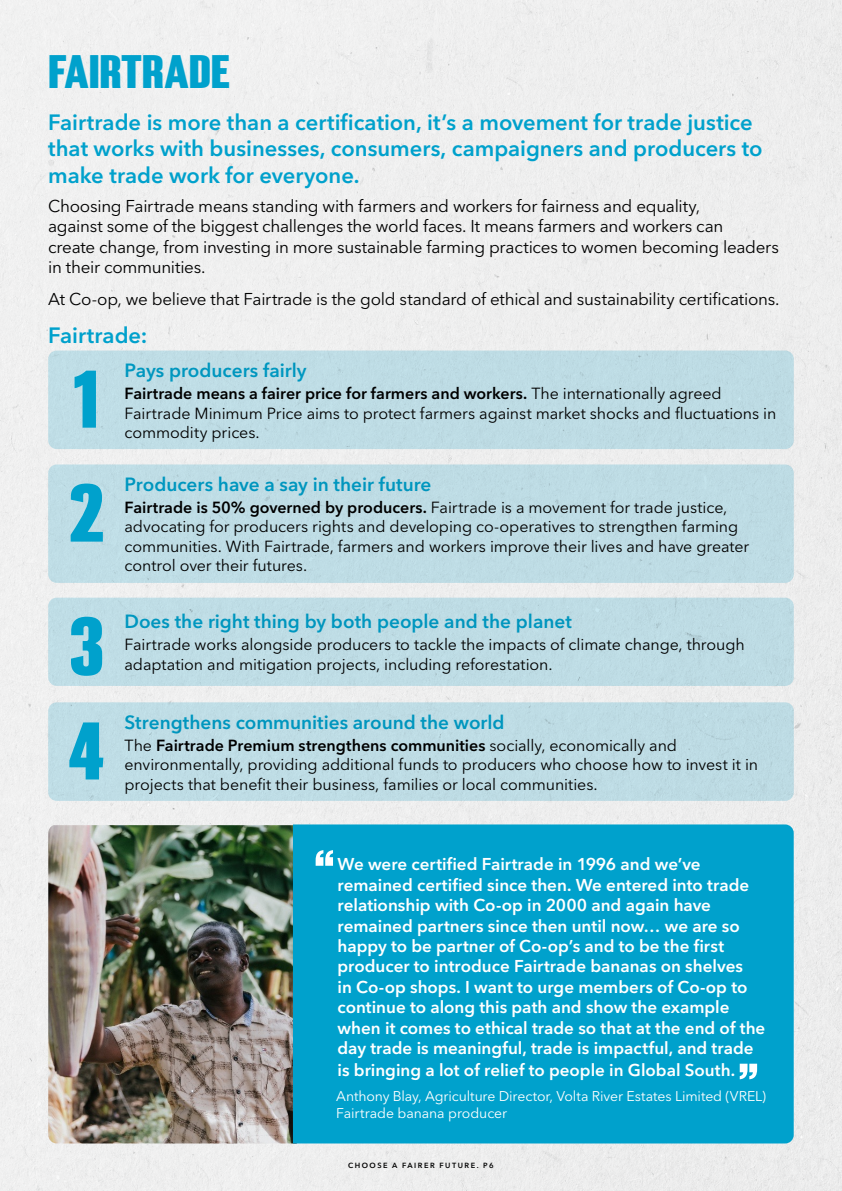
<style>
.page{position:relative;width:842px;height:1191px;background:#eeeeef}
.page>*{position:absolute;margin:0;border:0;box-sizing:border-box;transform-origin:0 0}
.t1{font:74.5px "Co op Headline Bold";color:#00a1cc}
.t2{font:43px "Co op Headline Bold";color:#00a1cc}
.t3{font:600 22px/26.4px "Avenir Next LT Pro";color:#00a1cc}
.t4{font:600 19px "Avenir Next LT Pro";color:#00a1cc}
.t5{font:600 17px/20.5px "Avenir Next LT Pro";color:#fff}
.t6{font:17px/20.4px "Avenir Next LT Pro";letter-spacing:-.015em;color:#000}
.t7{font:16px/19.2px "Avenir Next LT Pro";letter-spacing:-.005em;color:#000}
.t8{font:14px/16.8px "Avenir Next LT Pro";letter-spacing:-.005em;color:#fff}
.t9{font:600 7.4px "Avenir Next LT Pro";letter-spacing:.2em;color:#000}
.s1{font-weight:600}
</style>
<div class="page">
<div style="left:48px;top:350px;width:746px;height:99px;background:#bedce5;border-radius:9px"></div>
<div style="left:48px;top:464px;width:746px;height:119px;background:#bedce5;border-radius:9px"></div>
<div style="left:48px;top:597px;width:746px;height:89px;background:#bedce5;border-radius:9px"></div>
<div style="left:48px;top:702px;width:746px;height:99px;background:#bedce5;border-radius:9px"></div>
<img style="left:48px;top:825px;width:245px;height:318px">
<div style="left:293px;top:824px;width:501px;height:319px;background:#00a1cc"></div>
<svg style="left:316px;top:850px;width:17px;height:15px"></svg>
<svg style="left:740px;top:1063px;width:17px;height:16px"></svg>
<h2 class="t2" style="left:48px;top:46px;width:183px">FAIRTRADE</h2>
<h3 class="t3" style="left:48px;top:109px;width:716px">Fairtrade is more than a certification, it’s a movement for trade justice that works with businesses, consumers, campaigners and producers to make trade work for everyone.</h3>
<p class="t6" style="left:48px;top:196px;width:732px">Choosing Fairtrade means standing with farmers and workers for fairness and equality,<br>against some of the biggest challenges the world faces. It means farmers and workers can<br>create change, from investing in more sustainable farming practices to women becoming leaders in their communities.</p>
<p class="t6" style="left:48px;top:289px;width:733px">At Co-op, we believe that Fairtrade is the gold standard of ethical and sustainability certifications.</p>
<h3 class="t3" style="left:48px;top:321px;width:101px">Fairtrade:</h3>
<p class="t4" style="left:125px;top:359px;width:184px">Pays producers fairly</p>
<p class="t7" style="left:125px;top:384px;width:653px"><span class="s1">Fairtrade means a fairer price for farmers and workers.</span> The internationally agreed<br>Fairtrade Minimum Price aims to protect farmers against market shocks and fluctuations in</p>
<h1 class="t1" style="left:74px;top:355px;width:26px">1</h1>
<p class="t7" style="left:125px;top:422px;width:137px">commodity prices.</p>
<p class="t4" style="left:125px;top:473px;width:308px">Producers have a say in their future</p>
<p class="t7" style="left:125px;top:498px;width:626px"><span class="s1">Fairtrade is 50% governed by producers.</span> Fairtrade is a movement for trade justice, advocating for producers rights and developing co-operatives to strengthen farming communities. With Fairtrade, farmers and workers improve their lives and have greater control over their futures.</p>
<h1 class="t1" style="left:69px;top:469px;width:37px">2</h1>
<h1 class="t1" style="left:69px;top:602px;width:37px">3</h1>
<h1 class="t1" style="left:69px;top:706px;width:36px">4</h1>
<p class="t4" style="left:125px;top:610px;width:449px">Does the right thing by both people and the planet</p>
<p class="t7" style="left:125px;top:635px;width:622px">Fairtrade works alongside producers to tackle the impacts of climate change, through</p>
<p class="t7" style="left:125px;top:654px;width:429px">adaptation and mitigation projects, including reforestation.</p>
<p class="t4" style="left:125px;top:711px;width:382px">Strengthens communities around the world</p>
<p class="t7" style="left:125px;top:736px;width:635px">The <span class="s1">Fairtrade Premium strengthens communities</span> socially, economically and environmentally, providing additional funds to producers who choose how to invest it in</p>
<p class="t7" style="left:125px;top:774px;width:475px">projects that benefit their business, families or local communities.</p>
<p class="t5" style="left:337px;top:854px;width:429px">We were certified Fairtrade in 1996 and we’ve remained certified since then. We entered into trade relationship with Co-op in 2000 and again have remained partners since then until now… we are so happy to be partner of Co-op’s and to be the first producer to introduce Fairtrade bananas on shelves<br>in Co-op shops. I want to urge members of Co-op to continue to along this path and show the example when it comes to ethical trade so that at the end of the day trade is meaningful, trade is impactful, and trade is bringing a lot of relief to people in Global South.</p>
<p class="t8" style="left:336px;top:1087px;width:431px">Anthony Blay, Agriculture Director, Volta River Estates Limited (VREL)<br>Fairtrade banana producer</p>
<p class="t9" style="left:348px;top:1160px;width:147px">CHOOSE A FAIRER FUTURE. P6</p>
</div>
